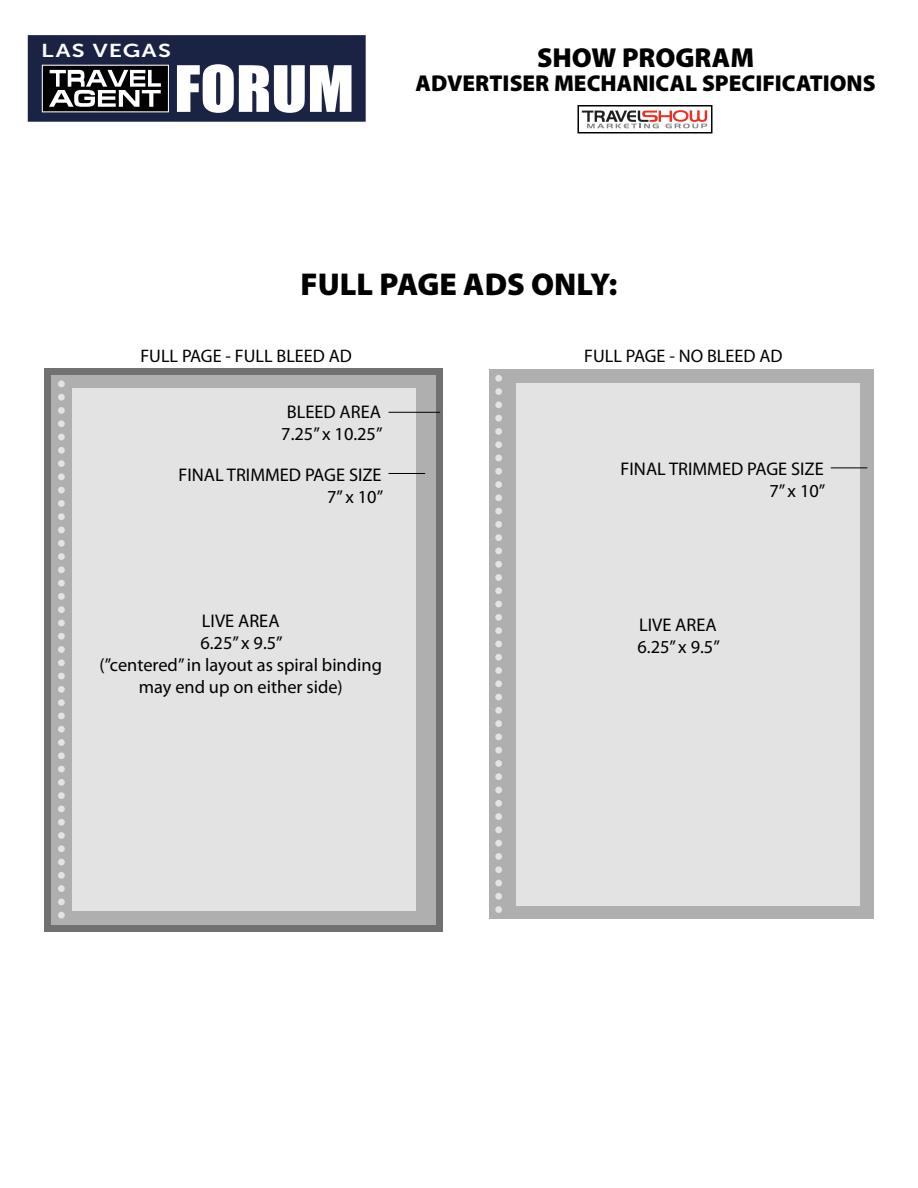
<style>
.page{position:relative;width:918px;height:1188px;background:#fff}
.page>*{position:absolute;margin:0;border:0;box-sizing:border-box;transform-origin:0 0}
.t1{font:900 31.65px "Myriad Pro";color:#000}
.t2{font:900 27.6px "Myriad Pro";color:#000}
.t3{font:900 23.1px "Myriad Pro";color:#000}
.t4{font:18.6px "Museo Sans 700";letter-spacing:.06em;color:#fff;scale:1.25 1}
.t5{font:18.3px/22px "Myriad Pro";color:#000}
.t6{font:18.15px "Myriad Pro";color:#000}
</style>
<div class="page">
<div style="left:45px;top:368px;width:398px;height:563px;background:#717172"></div>
<div style="left:51px;top:375px;width:385px;height:550px;background:#afafb0"></div>
<div style="left:72px;top:389px;width:344px;height:522px;background:#e3e3e4"></div>
<div style="left:58px;top:381px;width:7px;height:6px;background:#e3e3e4;border-radius:50%"></div>
<div style="left:58px;top:394px;width:7px;height:7px;background:#e3e3e4;border-radius:50%"></div>
<div style="left:58px;top:407px;width:7px;height:7px;background:#e3e3e4;border-radius:50%"></div>
<div style="left:58px;top:420px;width:7px;height:7px;background:#e3e3e4;border-radius:50%"></div>
<div style="left:58px;top:434px;width:7px;height:6px;background:#e3e3e4;border-radius:50%"></div>
<div style="left:58px;top:447px;width:7px;height:7px;background:#e3e3e4;border-radius:50%"></div>
<div style="left:58px;top:460px;width:7px;height:7px;background:#e3e3e4;border-radius:50%"></div>
<div style="left:58px;top:473px;width:7px;height:7px;background:#e3e3e4;border-radius:50%"></div>
<div style="left:58px;top:487px;width:7px;height:7px;background:#e3e3e4;border-radius:50%"></div>
<div style="left:58px;top:500px;width:7px;height:7px;background:#e3e3e4;border-radius:50%"></div>
<div style="left:58px;top:513px;width:7px;height:7px;background:#e3e3e4;border-radius:50%"></div>
<div style="left:58px;top:527px;width:7px;height:6px;background:#e3e3e4;border-radius:50%"></div>
<div style="left:58px;top:540px;width:7px;height:7px;background:#e3e3e4;border-radius:50%"></div>
<div style="left:58px;top:553px;width:7px;height:7px;background:#e3e3e4;border-radius:50%"></div>
<div style="left:58px;top:566px;width:7px;height:7px;background:#e3e3e4;border-radius:50%"></div>
<div style="left:58px;top:580px;width:7px;height:6px;background:#e3e3e4;border-radius:50%"></div>
<div style="left:58px;top:593px;width:7px;height:7px;background:#e3e3e4;border-radius:50%"></div>
<div style="left:58px;top:606px;width:7px;height:7px;background:#e3e3e4;border-radius:50%"></div>
<div style="left:58px;top:620px;width:7px;height:6px;background:#e3e3e4;border-radius:50%"></div>
<div style="left:58px;top:633px;width:7px;height:7px;background:#e3e3e4;border-radius:50%"></div>
<div style="left:58px;top:646px;width:7px;height:7px;background:#e3e3e4;border-radius:50%"></div>
<div style="left:58px;top:659px;width:7px;height:7px;background:#e3e3e4;border-radius:50%"></div>
<div style="left:58px;top:673px;width:7px;height:6px;background:#e3e3e4;border-radius:50%"></div>
<div style="left:58px;top:686px;width:7px;height:7px;background:#e3e3e4;border-radius:50%"></div>
<div style="left:58px;top:699px;width:7px;height:7px;background:#e3e3e4;border-radius:50%"></div>
<div style="left:58px;top:713px;width:7px;height:6px;background:#e3e3e4;border-radius:50%"></div>
<div style="left:58px;top:726px;width:7px;height:7px;background:#e3e3e4;border-radius:50%"></div>
<div style="left:58px;top:739px;width:7px;height:7px;background:#e3e3e4;border-radius:50%"></div>
<div style="left:58px;top:752px;width:7px;height:7px;background:#e3e3e4;border-radius:50%"></div>
<div style="left:58px;top:766px;width:7px;height:6px;background:#e3e3e4;border-radius:50%"></div>
<div style="left:58px;top:779px;width:7px;height:7px;background:#e3e3e4;border-radius:50%"></div>
<div style="left:58px;top:792px;width:7px;height:7px;background:#e3e3e4;border-radius:50%"></div>
<div style="left:58px;top:806px;width:7px;height:6px;background:#e3e3e4;border-radius:50%"></div>
<div style="left:58px;top:819px;width:7px;height:7px;background:#e3e3e4;border-radius:50%"></div>
<div style="left:58px;top:832px;width:7px;height:7px;background:#e3e3e4;border-radius:50%"></div>
<div style="left:58px;top:845px;width:7px;height:7px;background:#e3e3e4;border-radius:50%"></div>
<div style="left:58px;top:859px;width:7px;height:6px;background:#e3e3e4;border-radius:50%"></div>
<div style="left:58px;top:872px;width:7px;height:7px;background:#e3e3e4;border-radius:50%"></div>
<div style="left:58px;top:885px;width:7px;height:7px;background:#e3e3e4;border-radius:50%"></div>
<div style="left:58px;top:899px;width:7px;height:6px;background:#e3e3e4;border-radius:50%"></div>
<div style="left:58px;top:912px;width:7px;height:7px;background:#e3e3e4;border-radius:50%"></div>
<hr style="left:389px;top:412px;width:51px;height:1px;background:#000">
<hr style="left:389px;top:473px;width:36px;height:1px;background:#000">
<div style="left:489px;top:369px;width:384px;height:550px;background:#afafb0"></div>
<div style="left:516px;top:383px;width:344px;height:522px;background:#e3e3e4"></div>
<div style="left:495px;top:375px;width:7px;height:7px;background:#e3e3e4;border-radius:50%"></div>
<div style="left:495px;top:388px;width:7px;height:7px;background:#e3e3e4;border-radius:50%"></div>
<div style="left:495px;top:401px;width:7px;height:7px;background:#e3e3e4;border-radius:50%"></div>
<div style="left:495px;top:415px;width:7px;height:7px;background:#e3e3e4;border-radius:50%"></div>
<div style="left:495px;top:428px;width:7px;height:7px;background:#e3e3e4;border-radius:50%"></div>
<div style="left:495px;top:441px;width:7px;height:7px;background:#e3e3e4;border-radius:50%"></div>
<div style="left:495px;top:455px;width:7px;height:6px;background:#e3e3e4;border-radius:50%"></div>
<div style="left:495px;top:468px;width:7px;height:7px;background:#e3e3e4;border-radius:50%"></div>
<div style="left:495px;top:481px;width:7px;height:7px;background:#e3e3e4;border-radius:50%"></div>
<div style="left:495px;top:494px;width:7px;height:7px;background:#e3e3e4;border-radius:50%"></div>
<div style="left:495px;top:508px;width:7px;height:6px;background:#e3e3e4;border-radius:50%"></div>
<div style="left:495px;top:521px;width:7px;height:7px;background:#e3e3e4;border-radius:50%"></div>
<div style="left:495px;top:534px;width:7px;height:7px;background:#e3e3e4;border-radius:50%"></div>
<div style="left:495px;top:548px;width:7px;height:6px;background:#e3e3e4;border-radius:50%"></div>
<div style="left:495px;top:561px;width:7px;height:7px;background:#e3e3e4;border-radius:50%"></div>
<div style="left:495px;top:574px;width:7px;height:7px;background:#e3e3e4;border-radius:50%"></div>
<div style="left:495px;top:587px;width:7px;height:7px;background:#e3e3e4;border-radius:50%"></div>
<div style="left:495px;top:601px;width:7px;height:6px;background:#e3e3e4;border-radius:50%"></div>
<div style="left:495px;top:614px;width:7px;height:7px;background:#e3e3e4;border-radius:50%"></div>
<div style="left:495px;top:627px;width:7px;height:7px;background:#e3e3e4;border-radius:50%"></div>
<div style="left:495px;top:641px;width:7px;height:6px;background:#e3e3e4;border-radius:50%"></div>
<div style="left:495px;top:654px;width:7px;height:7px;background:#e3e3e4;border-radius:50%"></div>
<div style="left:495px;top:667px;width:7px;height:7px;background:#e3e3e4;border-radius:50%"></div>
<div style="left:495px;top:680px;width:7px;height:7px;background:#e3e3e4;border-radius:50%"></div>
<div style="left:495px;top:694px;width:7px;height:6px;background:#e3e3e4;border-radius:50%"></div>
<div style="left:495px;top:707px;width:7px;height:7px;background:#e3e3e4;border-radius:50%"></div>
<div style="left:495px;top:720px;width:7px;height:7px;background:#e3e3e4;border-radius:50%"></div>
<div style="left:495px;top:734px;width:7px;height:6px;background:#e3e3e4;border-radius:50%"></div>
<div style="left:495px;top:747px;width:7px;height:7px;background:#e3e3e4;border-radius:50%"></div>
<div style="left:495px;top:760px;width:7px;height:7px;background:#e3e3e4;border-radius:50%"></div>
<div style="left:495px;top:773px;width:7px;height:7px;background:#e3e3e4;border-radius:50%"></div>
<div style="left:495px;top:787px;width:7px;height:6px;background:#e3e3e4;border-radius:50%"></div>
<div style="left:495px;top:800px;width:7px;height:7px;background:#e3e3e4;border-radius:50%"></div>
<div style="left:495px;top:813px;width:7px;height:7px;background:#e3e3e4;border-radius:50%"></div>
<div style="left:495px;top:827px;width:7px;height:6px;background:#e3e3e4;border-radius:50%"></div>
<div style="left:495px;top:840px;width:7px;height:7px;background:#e3e3e4;border-radius:50%"></div>
<div style="left:495px;top:853px;width:7px;height:7px;background:#e3e3e4;border-radius:50%"></div>
<div style="left:495px;top:866px;width:7px;height:7px;background:#e3e3e4;border-radius:50%"></div>
<div style="left:495px;top:880px;width:7px;height:6px;background:#e3e3e4;border-radius:50%"></div>
<div style="left:495px;top:893px;width:7px;height:7px;background:#e3e3e4;border-radius:50%"></div>
<div style="left:495px;top:906px;width:7px;height:7px;background:#e3e3e4;border-radius:50%"></div>
<hr style="left:831px;top:468px;width:36px;height:1px;background:#000">
<div style="left:578px;top:105px;width:134px;height:29px;border:2px solid #000"></div>
<svg style="left:582px;top:110px;width:125px;height:18px"></svg>
<svg style="left:27px;top:35px;width:339px;height:87px"></svg>
<p class="t4" style="left:41px;top:40px;width:105px">LAS VEGAS</p>
<h2 class="t2" style="left:537px;top:42px;width:219px">SHOW PROGRAM</h2>
<p class="t3" style="left:416px;top:71px;width:462px">ADVERTISER MECHANICAL SPECIFICATIONS</p>
<h1 class="t1" style="left:301px;top:266px;width:318px">FULL PAGE ADS ONLY:</h1>
<p class="t6" style="left:140px;top:345px;width:213px">FULL PAGE - FULL BLEED AD</p>
<p class="t5" style="left:281px;top:400px;width:103px">BLEED AREA<br>7.25” x 10.25”</p>
<p class="t5" style="left:178px;top:463px;width:206px;text-align:right">FINAL TRIMMED PAGE SIZE<br>7” x 10”</p>
<p class="t5" style="left:100px;top:609px;width:284px;text-align:center">LIVE AREA<br>6.25” x 9.5”<br>(”centered” in layout as spiral binding may end up on either side)</p>
<p class="t6" style="left:584px;top:345px;width:200px">FULL PAGE - NO BLEED AD</p>
<p class="t5" style="left:621px;top:458px;width:206px;text-align:right">FINAL TRIMMED PAGE SIZE<br>7” x 10”</p>
<p class="t5" style="left:637px;top:613px;width:84px">LIVE AREA<br>6.25” x 9.5”</p>
</div>
